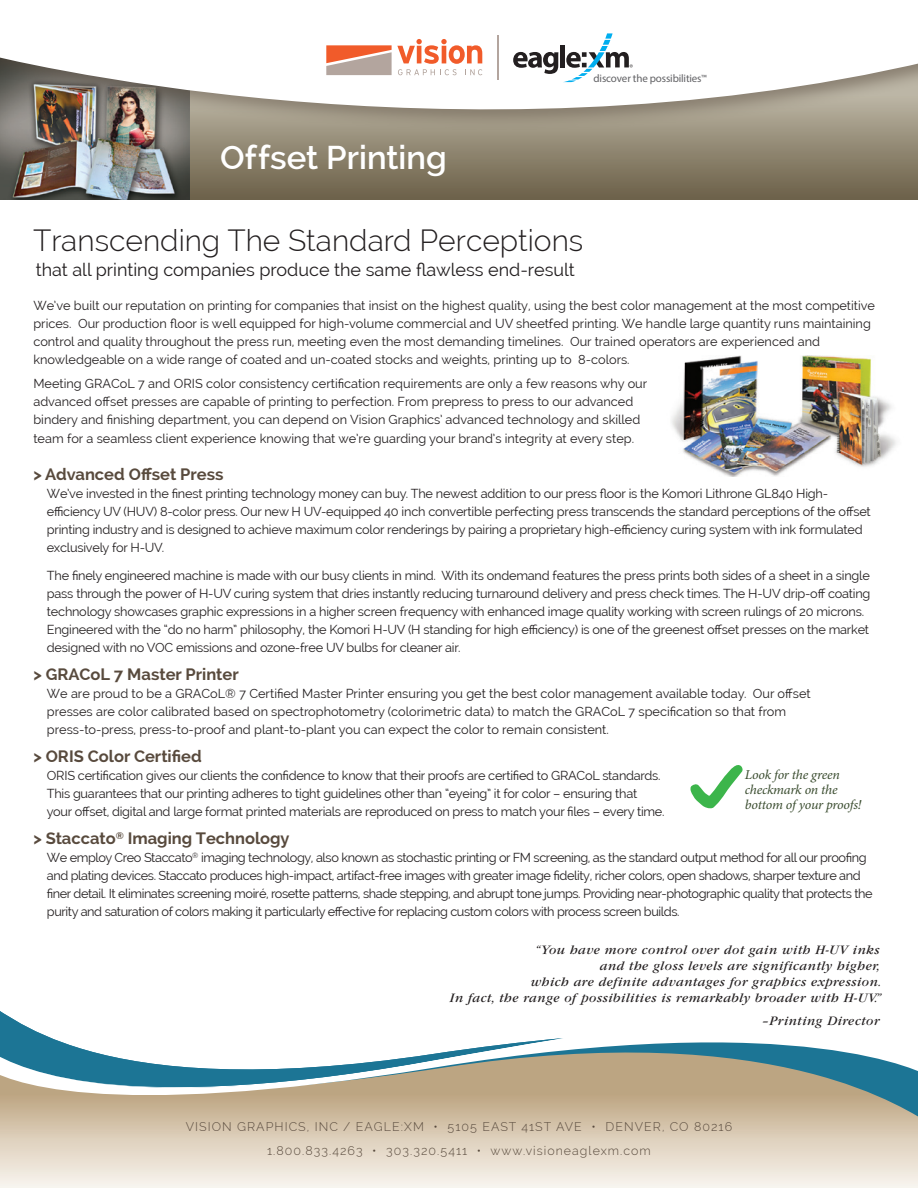
<style>
.page{position:relative;width:918px;height:1188px;background:#fff}
.page>*{position:absolute;margin:0;border:0;box-sizing:border-box;transform-origin:0 0}
.t1{font:600 33px "Raleway";color:#fff}
.t2{font:300 30px "Raleway";color:#231f20}
.t3{font:18px "Raleway";color:#231f20}
.t4{font:700 16.5px "Raleway";color:#584a3d}
.t5{font:italic 13.5px/16.2px "Garamond";letter-spacing:.04em;color:#231f20;text-align:right}
.t6{font:italic 13.5px/15px "Minion Pro";letter-spacing:-.02em;color:#3b4d30}
.t7{font:12.75px/18px "Raleway";letter-spacing:-.015em;color:#231f20}
.t8{font:300 12.3px "Raleway";letter-spacing:.085em;color:#584a3d}
.t9{font:10.95px "Myriad Pro";letter-spacing:-.015em;color:#616164}
.s1{font-size:9.15px}
</style>
<div class="page">
<img style="left:671px;top:356px;width:225px;height:120px">
<div style="left:176px;top:25px;width:742px;height:174px;background:#756a53"></div>
<img style="left:0;top:174px;width:190px;height:25px">
<svg style="left:690px;top:765px;width:53px;height:43px"></svg>
<svg style="left:0;top:1127px;width:918px;height:61px"></svg>
<div style="left:0;top:1122px;width:918px;height:5px;background:#d3c2a8"></div>
<svg style="left:0;top:1011px;width:918px;height:111px"></svg>
<svg style="left:0;top:25px;width:918px;height:149px"></svg>
<div style="left:316px;top:24px;width:399px;height:69px;background:#fff"></div>
<svg style="left:326px;top:39px;width:156px;height:36px"></svg>
<hr style="left:497px;top:35px;width:2px;height:44px;background:#b3a59e">
<svg style="left:513px;top:33px;width:120px;height:49px"></svg>
<p class="t9" style="left:594px;top:72px;width:115px">discover the possibilities<span class="s1">™</span></p>
<p class="t1" style="left:220px;top:139px;width:228px">Offset Printing</p>
<p class="t2" style="left:33px;top:223px;width:552px">Transcending The Standard Perceptions</p>
<p class="t3" style="left:36px;top:259px;width:541px">that all printing companies produce the same flawless end-result</p>
<p class="t7" style="left:33px;top:297px;width:843px">We’ve built our reputation on printing for companies that insist on the highest quality, using the best color management at the most competitive prices. Our production floor is well equipped for high-volume commercial and UV sheetfed printing. We handle large quantity runs maintaining control and quality throughout the press run, meeting even the most demanding timelines. Our trained operators are experienced and knowledgeable on a wide range of coated and un-coated stocks and weights, printing up to 8-colors.</p>
<p class="t7" style="left:33px;top:374px;width:615px">Meeting GRACoL 7 and ORIS color consistency certification requirements are only a few reasons why our advanced offset presses are capable of printing to perfection. From prepress to press to our advanced bindery and finishing department, you can depend on Vision Graphics’ advanced technology and skilled team for a seamless client experience knowing that we’re guarding your brand’s integrity at every step.</p>
<p class="t4" style="left:33px;top:465px;width:192px">&gt; Advanced Offset Press</p>
<p class="t7" style="left:47px;top:485px;width:825px">We’ve invested in the finest printing technology money can buy. The newest addition to our press floor is the Komori Lithrone GL840 High&shy;efficiency UV (HUV) 8-color press. Our new H UV-equipped 40 inch convertible perfecting press transcends the standard perceptions of the offset printing industry and is designed to achieve maximum color renderings by pairing a proprietary high-efficiency curing system with ink formulated exclusively for H-UV.</p>
<p class="t7" style="left:47px;top:566px;width:825px">The finely engineered machine is made with our busy clients in mind. With its ondemand features the press prints both sides of a sheet in a single pass through the power of H-UV curing system that dries instantly reducing turnaround delivery and press check times. The H-UV drip-off coating technology showcases graphic expressions in a higher screen frequency with enhanced image quality working with screen rulings of 20 microns.<br>Engineered with the “do no harm” philosophy, the Komori H-UV (H standing for high efficiency) is one of the greenest offset presses on the market designed with no VOC emissions and ozone-free UV bulbs for cleaner air.</p>
<p class="t4" style="left:33px;top:665px;width:207px">&gt; GRACoL 7 Master Printer</p>
<p class="t7" style="left:47px;top:684px;width:765px">We are proud to be a GRACoL® 7 Certified Master Printer ensuring you get the best color management available today. Our offset presses are color calibrated based on spectrophotometry (colorimetric data) to match the GRACoL 7 specification so that from press-to-press, press-to-proof and plant-to-plant you can expect the color to remain consistent.</p>
<p class="t4" style="left:33px;top:747px;width:170px">&gt; ORIS Color Certified</p>
<p class="t7" style="left:47px;top:767px;width:619px">ORIS certification gives our clients the confidence to know that their proofs are certified to GRACoL standards.<br>This guarantees that our printing adheres to tight guidelines other than “eyeing” it for color – ensuring that your offset, digital and large format printed materials are reproduced on press to match your files – every time.</p>
<p class="t4" style="left:33px;top:829px;width:258px">&gt; Staccato<sup>®</sup> Imaging Technology</p>
<p class="t7" style="left:47px;top:849px;width:827px">We employ Creo Staccato<sup>®</sup> imaging technology, also known as stochastic printing or FM screening, as the standard output method for all our proofing and plating devices. Staccato produces high-impact, artifact-free images with greater image fidelity, richer colors, open shadows, sharper texture and finer detail. It eliminates screening moiré, rosette patterns, shade stepping, and abrupt tone jumps. Providing near-photographic quality that protects the purity and saturation of colors making it particularly effective for replacing custom colors with process screen builds.</p>
<p class="t6" style="left:745px;top:768px;width:118px">Look for the green checkmark on the bottom of your proofs!</p>
<p class="t5" style="left:450px;top:942px;width:433px">“You have more control over dot gain with H-UV inks<br>and the gloss levels are significantly higher,<br>which are definite advantages for graphics expression.<br>In fact, the range of possibilities is remarkably broader with H-UV.”</p>
<p class="t5" style="left:762px;top:1013px;width:119px">–Printing Director</p>
<p class="t8" style="left:186px;top:1120px;width:548px">VISION GRAPHICS, INC / EAGLE:XM • 5105 EAST 41ST AVE • DENVER, CO 80216</p>
<p class="t8" style="left:267px;top:1144px;width:385px">1.800.833.4263 • 303.320.5411 • www.visioneaglexm.com</p>
</div>
